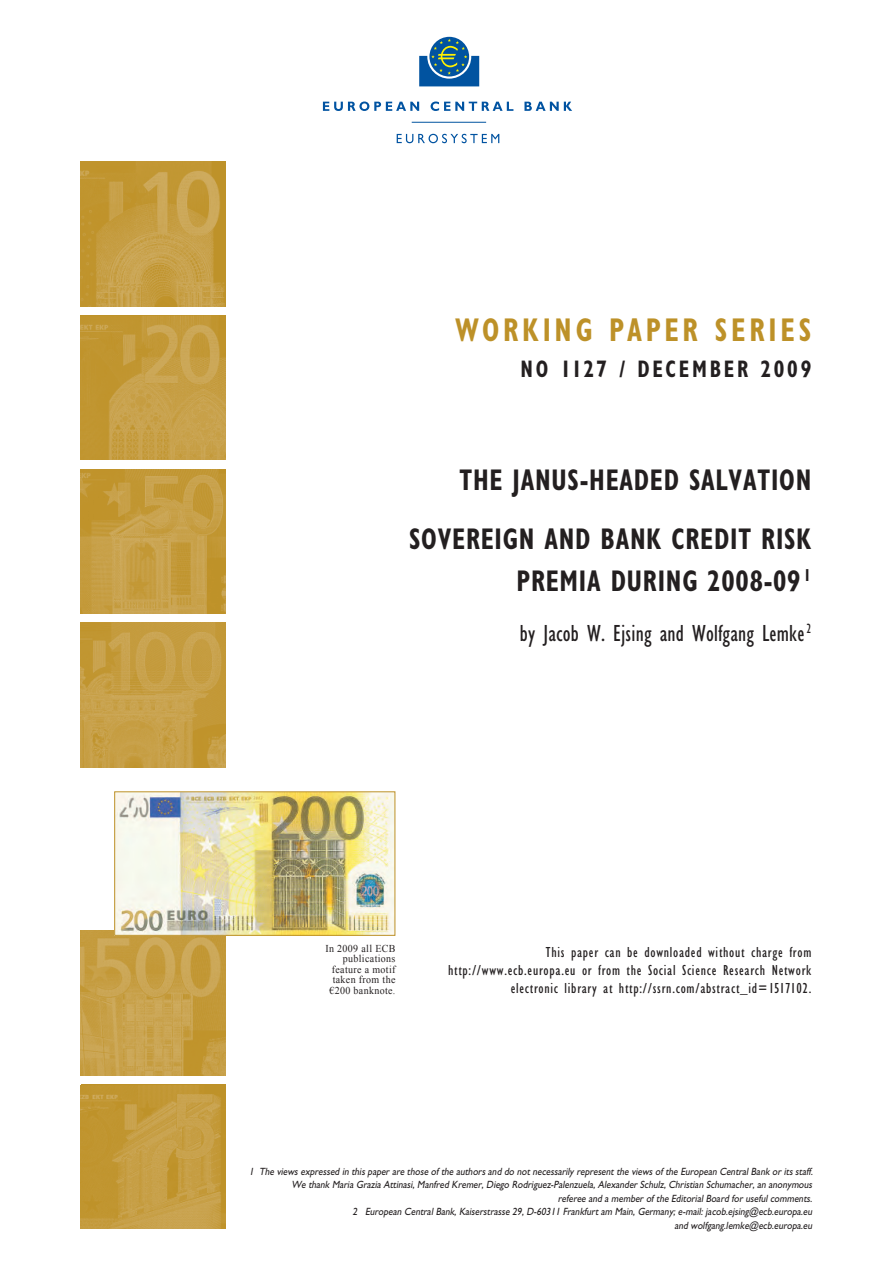
<style>
.page{position:relative;width:893px;height:1263px;background:#fff}
.page>*{position:absolute;margin:0;border:0;box-sizing:border-box;transform-origin:0 0}
.t1{font:700 condensed 33px "Gill Sans Myriad";letter-spacing:.135em;color:#bd9128;scale:.85 1}
.t2{font:700 condensed 30px/58.9px "Gill Sans Myriad";letter-spacing:.03em;color:#231f20;text-align:right;scale:.85 1}
.t3{font:condensed 24px "Gill Sans Myriad";letter-spacing:.01em;color:#231f20;scale:.95 1}
.t4{font:700 condensed 24px "Gill Sans Myriad";letter-spacing:.135em;color:#231f20;scale:.85 1}
.t5{font:condensed 15px/18px "Gill Sans Myriad";letter-spacing:.05em;color:#231f20;text-align:right}
.t6{font:italic 10.5px/13.5px "Gill Sans Myriad";color:#231f20;text-align:right;scale:.9 1}
.t7{font:10.5px/10.5px "Times New Roman WGL";letter-spacing:.035em;color:#231f20;text-align:right;scale:.95 1}
</style>
<div class="page">
<svg style="left:429px;top:37px;width:40px;height:39px"></svg>
<svg style="left:419px;top:39px;width:60px;height:47px"></svg>
<svg style="left:323px;top:102px;width:96px;height:9px"></svg>
<svg style="left:431px;top:102px;width:82px;height:9px"></svg>
<svg style="left:524px;top:102px;width:48px;height:9px"></svg>
<svg style="left:397px;top:134px;width:102px;height:9px"></svg>
<hr style="left:412px;top:122px;width:74px;height:1px;background:#0153a0">
<img style="left:81px;top:316px;width:144px;height:144px">
<img style="left:81px;top:469px;width:144px;height:145px">
<img style="left:81px;top:623px;width:144px;height:144px">
<img style="left:81px;top:931px;width:144px;height:144px">
<img style="left:81px;top:1085px;width:144px;height:144px">
<img style="left:81px;top:162px;width:144px;height:144px">
<img style="left:114px;top:791px;width:281px;height:145px">
<h1 class="t1" style="left:455px;top:319px;width:421px">WORKING PAPER SERIES</h1>
<h3 class="t4" style="left:520px;top:360px;width:344px">NO 1127 / DECEMBER 2009</h3>
<h2 class="t2" style="left:409px;top:453px;width:475px">THE JANUS-HEADED SALVATION<br>SOVEREIGN AND BANK CREDIT RISK</h2>
<h2 class="t2" style="left:516px;top:554px;width:348px">PREMIA DURING 2008-09 <sup>1</sup></h2>
<h3 class="t3" style="left:520px;top:625px;width:308px">by Jacob W. Ejsing and Wolfgang Lemke <sup>2</sup></h3>
<p class="t7" style="left:325px;top:944px;width:75px">In 2009 all ECB publications feature a motif taken from the €200 banknote.</p>
<h3 class="t5" style="left:448px;top:945px;width:365px">This paper can be downloaded without charge from http://www.ecb.europa.eu or from the Social Science Research Network electronic library at http://ssrn.com/abstract_id=1517102.</h3>
<p class="t6" style="left:249px;top:1166px;width:630px">1 The views expressed in this paper are those of the authors and do not necessarily represent the views of the European Central Bank or its staff.</p>
<p class="t6" style="left:291px;top:1179px;width:582px">We thank Maria Grazia Attinasi, Manfred Kremer, Diego Rodriguez-Palenzuela, Alexander Schulz, Christian Schumacher, an anonymous referee and a member of the Editorial Board for useful comments.<br>2 European Central Bank, Kaiserstrasse 29, D-60311 Frankfurt am Main, Germany; e-mail: jacob.ejsing@ecb.europa.eu<br>and wolfgang.lemke@ecb.europa.eu</p>
</div>
